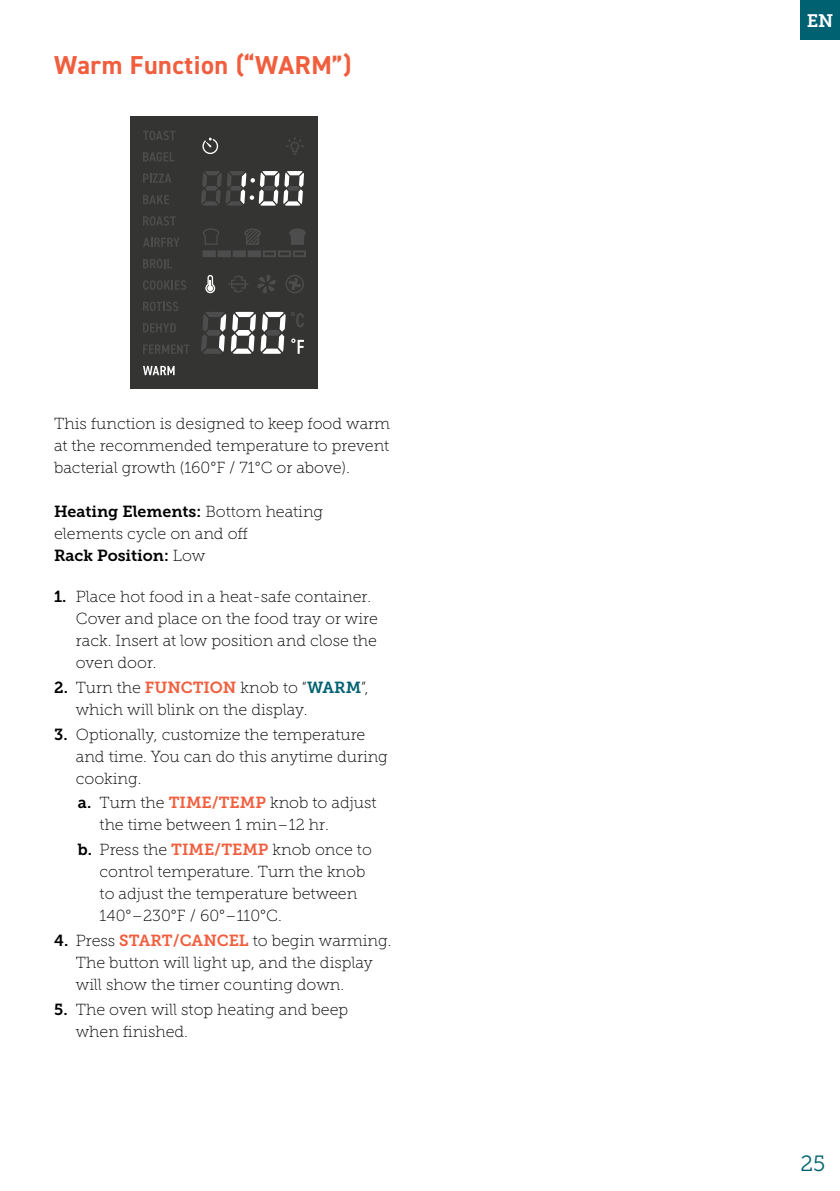
<style>
.page{position:relative;width:840px;height:1191px;background:#fff}
.page>*{position:absolute;margin:0;border:0;box-sizing:border-box;transform-origin:0 0}
.Sub_Header{font:700 26px "DIN2014";letter-spacing:.02em;color:#f15e3e}
.t1{font:22px "Museo Slab 300";color:#006271}
.t2{font:18px "Museo Slab 700";color:#fff}
.Support_Text{font:16px/22px "Museo Slab 100";color:#000}
.Support_Text-2{font:16px "Museo Slab 700";color:#000}
.s1{font-family:"Museo Slab 700"}
.s2{font-family:"Museo Slab 100"}
.s3{font-family:"Museo Slab 700";color:#f15e3e}
.s4{font-family:"Museo Slab 700";color:#006271}
</style>
<div class="page">
<div style="left:799px;top:0;width:40px;height:40px;background:#006271"></div>
<div style="left:130px;top:117px;width:187px;height:272px;background:#343433"></div>
<svg style="left:244px;top:228px;width:17px;height:17px"></svg>
<svg style="left:205px;top:275px;width:10px;height:18px"></svg>
<svg style="left:201px;top:171px;width:103px;height:35px"></svg>
<svg style="left:201px;top:312px;width:103px;height:42px"></svg>
<div style="left:202px;top:250px;width:14px;height:7px;background:#4e4d4d;border:2px solid #4e4d4d"></div>
<div style="left:217px;top:250px;width:14px;height:7px;background:#4e4d4d;border:2px solid #4e4d4d"></div>
<div style="left:232px;top:250px;width:14px;height:7px;background:#4e4d4d;border:2px solid #4e4d4d"></div>
<div style="left:247px;top:250px;width:14px;height:7px;background:#4e4d4d;border:2px solid #4e4d4d"></div>
<div style="left:262px;top:250px;width:14px;height:7px;border:2px solid #4e4d4d"></div>
<div style="left:277px;top:250px;width:14px;height:7px;border:2px solid #4e4d4d"></div>
<div style="left:292px;top:250px;width:14px;height:7px;border:2px solid #4e4d4d"></div>
<svg style="left:203px;top:228px;width:16px;height:17px"></svg>
<svg style="left:289px;top:228px;width:16px;height:17px"></svg>
<svg style="left:202px;top:137px;width:16px;height:17px"></svg>
<svg style="left:286px;top:137px;width:18px;height:18px"></svg>
<hr style="left:228px;top:283px;width:20px;height:2px;background:#4e4d4d">
<svg style="left:231px;top:276px;width:15px;height:16px"></svg>
<svg style="left:285px;top:275px;width:19px;height:18px"></svg>
<svg style="left:257px;top:275px;width:19px;height:19px"></svg>
<svg style="left:143px;top:131px;width:32px;height:9px"></svg>
<svg style="left:143px;top:152px;width:31px;height:10px"></svg>
<svg style="left:143px;top:173px;width:28px;height:10px"></svg>
<svg style="left:143px;top:195px;width:26px;height:9px"></svg>
<svg style="left:143px;top:216px;width:33px;height:10px"></svg>
<svg style="left:143px;top:238px;width:36px;height:9px"></svg>
<svg style="left:143px;top:259px;width:29px;height:9px"></svg>
<svg style="left:143px;top:280px;width:43px;height:10px"></svg>
<svg style="left:143px;top:302px;width:35px;height:9px"></svg>
<svg style="left:143px;top:323px;width:33px;height:9px"></svg>
<svg style="left:143px;top:344px;width:46px;height:10px"></svg>
<svg style="left:143px;top:366px;width:31px;height:9px"></svg>
<p class="Sub_Header" style="left:54px;top:48px;width:298px">Warm Function (“WARM”)</p>
<p class="Support_Text" style="left:54px;top:413px;width:337px;text-align:justify">This function is designed to keep food warm at the recommended temperature to prevent bacterial growth (160°F / 71°C or above).</p>
<p class="Support_Text" style="left:54px;top:501px;width:270px"><span class="s1">Heating Elements:</span> Bottom heating elements cycle on and off</p>
<p class="Support_Text-2" style="left:54px;top:547px;width:153px">Rack Position: <span class="s2">Low</span></p>
<p class="Support_Text" style="left:76px;top:585px;width:303px;text-indent:-22px"><span class="s1">1.</span> Place hot food in a heat-safe container.<br>Cover and place on the food tray or wire rack. Insert at low position and close the oven door.</p>
<p class="Support_Text" style="left:76px;top:676px;width:294px;text-indent:-22px"><span class="s1">2.</span> Turn the <span class="s3">FUNCTION</span> knob to “<span class="s4">WARM</span>”, which will blink on the display.</p>
<p class="Support_Text" style="left:76px;top:723px;width:313px;text-indent:-22px"><span class="s1">3.</span> Optionally, customize the temperature and time. You can do this anytime during cooking.</p>
<p class="Support_Text" style="left:100px;top:792px;width:278px;text-indent:-22px"><span class="s1">a.</span> Turn the <span class="s3">TIME/TEMP</span> knob to adjust the time between 1 min–12 hr.</p>
<p class="Support_Text" style="left:100px;top:839px;width:273px;text-indent:-22px"><span class="s1">b.</span> Press the <span class="s3">TIME/TEMP</span> knob once to control temperature. Turn the knob to adjust the temperature between<br>140°–230°F / 60°–110°C.</p>
<p class="Support_Text" style="left:76px;top:929px;width:317px;text-indent:-22px"><span class="s1">4.</span> Press <span class="s3">START/CANCEL</span> to begin warming.<br>The button will light up, and the display will show the timer counting down.</p>
<p class="Support_Text" style="left:76px;top:998px;width:274px;text-indent:-22px"><span class="s1">5.</span> The oven will stop heating and beep when finished.</p>
<p class="t2" style="left:806px;top:10px;width:28px">EN</p>
<h2 class="t1" style="left:800px;top:1151px;width:26px">25</h2>
</div>
